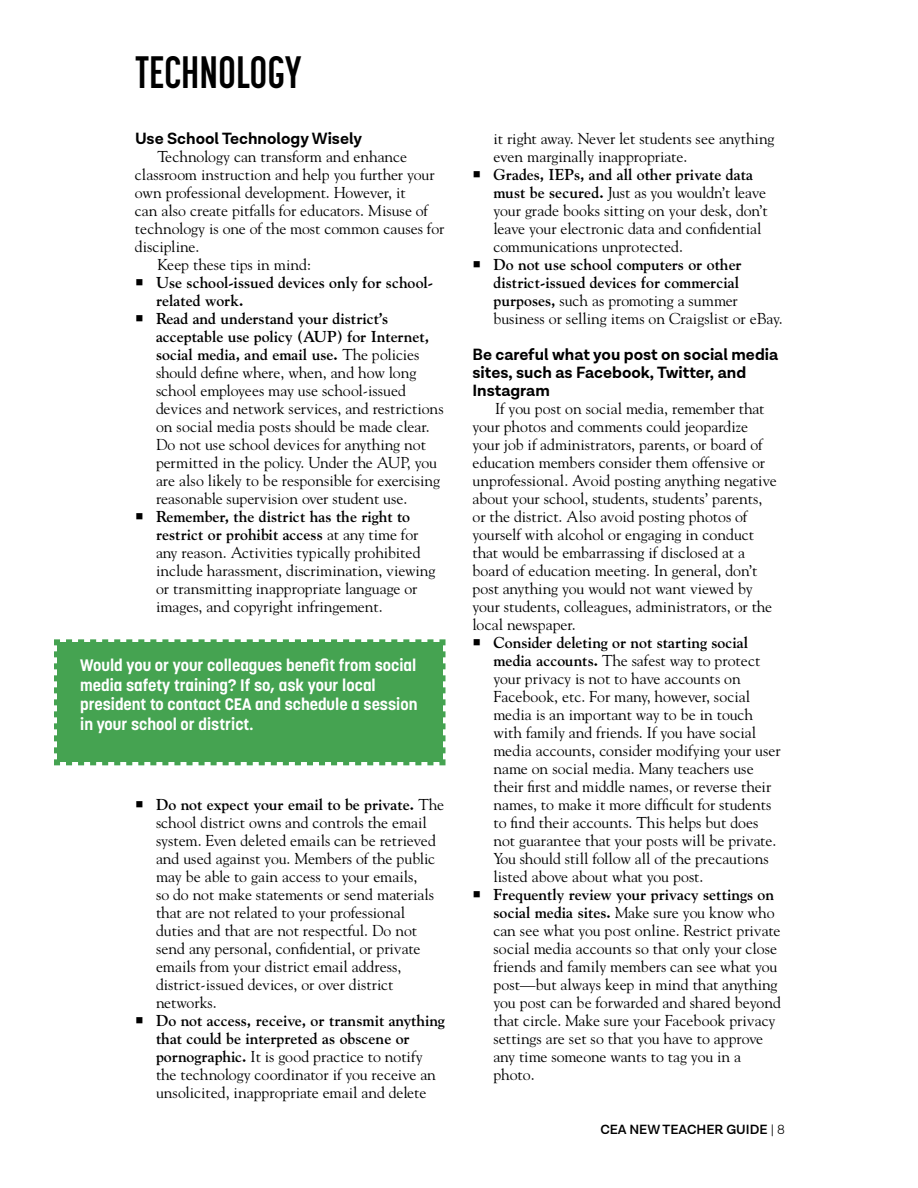
<style>
.page{position:relative;width:918px;height:1188px;background:#fff}
.page>*{position:absolute;margin:0;border:0;box-sizing:border-box;transform-origin:0 0}
.t1{font:700 45px "Korolev Compressed";color:#000}
.t2{font:700 16.5px/19.5px "Korolev";color:#fff}
.t3{font:700 16.5px/18px "Lota Grotesque";color:#000}
.t4{font:15.75px/18px "Goudy";color:#000}
.t5{font:700 15.75px/18px "Goudy";color:#000}
.t6{font:600 13.5px "Lota Grotesque";color:#000}
.s1{font-weight:700}
.s2{font-weight:400}
.s3{font-weight:300}
</style>
<div class="page">
<div style="left:54px;top:639px;width:392px;height:127px;background:#45a351"></div>
<h1 class="t1" style="left:135px;top:47px;width:168px">TECHNOLOGY</h1>
<p class="t3" style="left:135px;top:130px;width:229px">Use School Technology Wisely</p>
<p class="t4" style="left:158px;top:147px;width:251px">Technology can transform and enhance</p>
<p class="t4" style="left:135px;top:165px;width:301px">classroom instruction and help you further your</p>
<p class="t4" style="left:135px;top:183px;width:272px">own professional development. However, it</p>
<p class="t4" style="left:135px;top:201px;width:295px">can also create pitfalls for educators. Misuse of</p>
<p class="t4" style="left:135px;top:219px;width:311px">technology is one of the most common causes for</p>
<p class="t4" style="left:135px;top:237px;width:66px">discipline.</p>
<p class="t4" style="left:158px;top:255px;width:155px">Keep these tips in mind:</p>
<p class="t5" style="left:156px;top:273px;width:278px;text-indent:-21px">○ Use school-issued devices only for school&shy;related work.</p>
<p class="t4" style="left:156px;top:309px;width:289px;text-indent:-21px">○ <span class="s1">Read and understand your district’s acceptable use policy (AUP) for Internet, social media, and email use.</span> The policies should define where, when, and how long school employees may use school-issued devices and network services, and restrictions on social media posts should be made clear.<br>Do not use school devices for anything not permitted in the policy. Under the AUP, you are also likely to be responsible for exercising reasonable supervision over student use.</p>
<p class="t4" style="left:156px;top:507px;width:281px;text-indent:-21px">○ <span class="s1">Remember, the district has the right to restrict or prohibit access</span> at any time for any reason. Activities typically prohibited include harassment, discrimination, viewing or transmitting inappropriate language or images, and copyright infringement.</p>
<p class="t2" style="left:80px;top:656px;width:339px">Would you or your colleagues benefit from social media safety training? If so, ask your local president to contact CEA and schedule a session in your school or district.</p>
<p class="t4" style="left:156px;top:795px;width:290px;text-indent:-21px">○ <span class="s1">Do not expect your email to be private.</span> The school district owns and controls the email system. Even deleted emails can be retrieved and used against you. Members of the public may be able to gain access to your emails,<br>so do not make statements or send materials that are not related to your professional duties and that are not respectful. Do not send any personal, confidential, or private emails from your district email address, district-issued devices, or over district networks.</p>
<p class="t4" style="left:156px;top:1011px;width:290px;text-indent:-21px">○ <span class="s1">Do not access, receive, or transmit anything that could be interpreted as obscene or pornographic.</span> It is good practice to notify the technology coordinator if you receive an unsolicited, inappropriate email and delete</p>
<p class="t4" style="left:494px;top:129px;width:283px">it right away. Never let students see anything even marginally inappropriate.</p>
<p class="t4" style="left:494px;top:165px;width:276px;text-indent:-21px">○ <span class="s1">Grades, IEPs, and all other private data must be secured.</span> Just as you wouldn’t leave your grade books sitting on your desk, don’t leave your electronic data and confidential communications unprotected.</p>
<p class="t5" style="left:494px;top:255px;width:291px;text-indent:-21px">○ Do not use school computers or other district-issued devices for commercial purposes, <span class="s2">such as promoting a summer business or selling items on Craigslist or eBay.</span></p>
<p class="t3" style="left:472px;top:346px;width:307px">Be careful what you post on social media sites, such as Facebook, Twitter, and<br>Instagram</p>
<p class="t4" style="left:472px;top:399px;width:306px;text-indent:23px">If you post on social media, remember that your photos and comments could jeopardize your job if administrators, parents, or board of education members consider them offensive or unprofessional. Avoid posting anything negative about your school, students, students’ parents, or the district. Also avoid posting photos of yourself with alcohol or engaging in conduct that would be embarrassing if disclosed at a board of education meeting. In general, don’t post anything you would not want viewed by your students, colleagues, administrators, or the local newspaper.</p>
<p class="t4" style="left:493px;top:633px;width:289px;text-indent:-21px">○ <span class="s1">Consider deleting or not starting social media accounts.</span> The safest way to protect your privacy is not to have accounts on Facebook, etc. For many, however, social media is an important way to be in touch with family and friends. If you have social media accounts, consider modifying your user name on social media. Many teachers use their first and middle names, or reverse their names, to make it more difficult for students to find their accounts. This helps but does not guarantee that your posts will be private.<br>You should still follow all of the precautions listed above about what you post.</p>
<p class="t4" style="left:493px;top:885px;width:289px;text-indent:-21px">○ <span class="s1">Frequently review your privacy settings on social media sites.</span> Make sure you know who can see what you post online. Restrict private social media accounts so that only your close friends and family members can see what you post—but always keep in mind that anything you post can be forwarded and shared beyond that circle. Make sure your Facebook privacy settings are set so that you have to approve any time someone wants to tag you in a photo.</p>
<p class="t6" style="left:600px;top:1122px;width:186px">CEA NEW TEACHER GUIDE <span class="s3">| 8</span></p>
</div>
